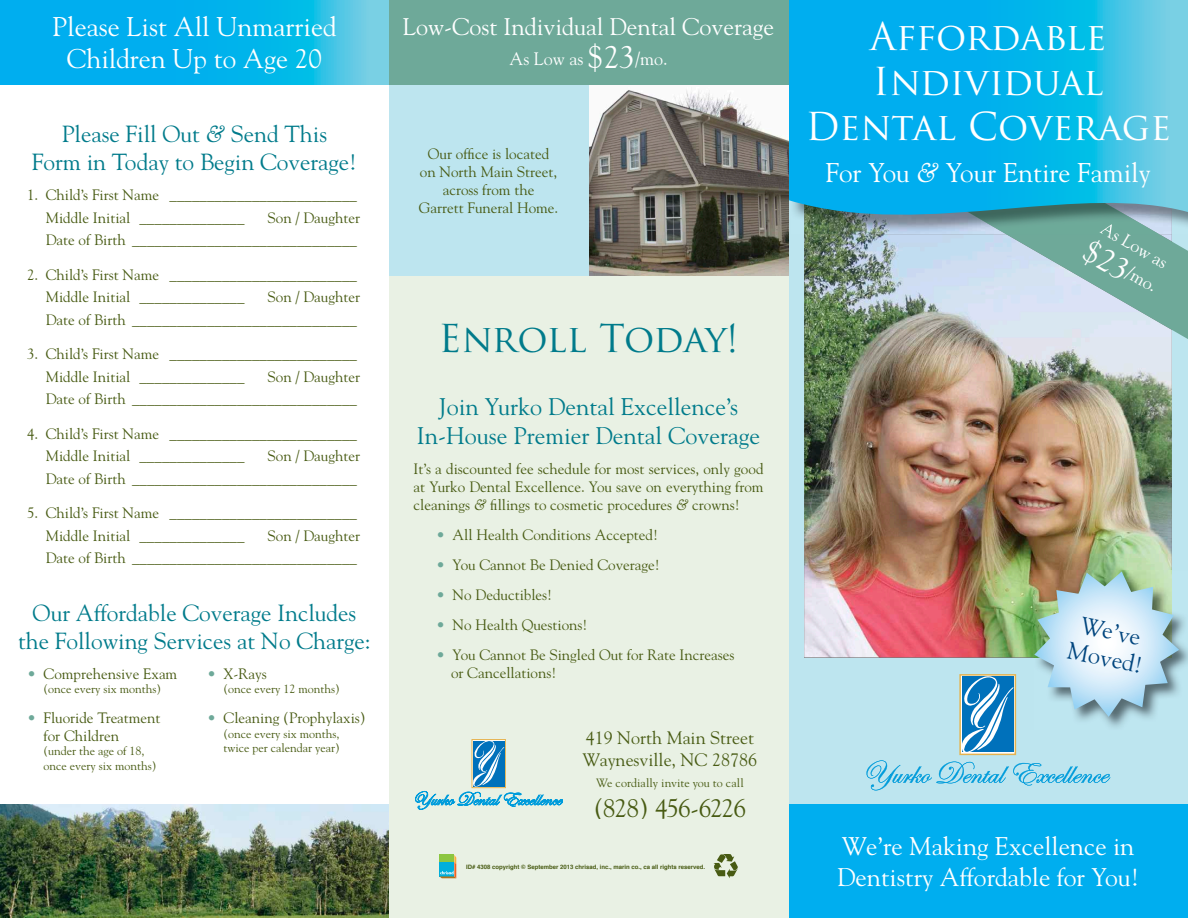
<style>
.page{position:relative;width:1188px;height:918px;background:#fff}
.page>*{position:absolute;margin:0;border:0;box-sizing:border-box;transform-origin:0 0}
.t1{font:37.5px/45px "Trajan Pro";color:#fff;text-align:center}
.t2{font:37.5px "Trajan Pro";letter-spacing:-.02em;color:#007b8b}
.t3{font:27px/32.4px "Goudy";color:#fff;text-align:center}
.t4{font:25.5px/30.6px "Goudy";color:#fff}
.t5{font:25.5px "Goudy";letter-spacing:-.045em;color:#485b13}
.t6{font:24px/28.8px "Goudy";color:#007b8b;text-align:center}
.t7{font:24px "Goudy";color:#fff}
.t8{font:24px/27px "Goudy";color:#00457e;text-align:center}
.t9{font:23.25px/27.9px "Goudy";color:#007b8b;text-align:center}
.t10{font:18px/21.6px "Goudy";color:#485b13}
.t11{font:18px/25.5px "Goudy";color:#fff}
.t12{font:15px/22.5px "Goudy";color:#485b13}
.t13{font:12px/14.4px "Goudy";color:#485b13}
.t14{font:700 6px "Helvetica";color:#485b13}
.s1{font-size:31.5px}
.s2{font-style:italic}
.s3{color:#6ea999}
</style>
<div class="page">
<div style="left:788px;top:0;width:400px;height:805px;background:#bde5ef"></div>
<img style="left:804px;top:234px;width:368px;height:423px">
<svg style="left:941px;top:234px;width:247px;height:105px;background:#adcace"></svg>
<div style="left:788px;top:805px;width:400px;height:113px;background:#00aeef"></div>
<img style="left:804px;top:221px;width:368px;height:13px">
<img style="left:941px;top:221px;width:218px;height:13px">
<img style="left:1099px;top:221px;width:30px;height:13px">
<svg style="left:788px;top:0;width:400px;height:221px;background:#19b3e5"></svg>
<div style="left:389px;top:276px;width:399px;height:642px;background:#e9f1e4"></div>
<img style="left:588px;top:85px;width:200px;height:191px">
<div style="left:389px;top:0;width:399px;height:85px;background:#6ea999"></div>
<svg style="left:0;top:0;width:389px;height:85px;background:#11b5eb"></svg>
<div style="left:389px;top:85px;width:199px;height:191px;background:#bde5ef"></div>
<svg style="left:439px;top:855px;width:17px;height:23px"></svg>
<svg style="left:713px;top:854px;width:25px;height:24px"></svg>
<svg style="left:415px;top:739px;width:148px;height:71px"></svg>
<img style="left:1179px;top:616px;width:9px;height:52px">
<img style="left:866px;top:572px;width:313px;height:218px">
<img style="left:0;top:805px;width:389px;height:113px">
<h2 class="t3" style="left:52px;top:10px;width:286px">Please List All Unmarried<br>Children Up to Age 20</h2>
<h3 class="t7" style="left:403px;top:12px;width:373px">Low-Cost Individual Dental Coverage</h3>
<p class="t11" style="left:509px;top:46px;width:160px">As Low as <span class="s1">$23</span>/mo.</p>
<h3 class="t9" style="left:32px;top:120px;width:327px">Please Fill Out <span class="s2">&amp;</span> Send This<br>Form in Today to Begin Coverage!</h3>
<p class="t12" style="left:419px;top:144px;width:141px;line-height:18px;text-align:center">Our office is located on North Main Street, across from the<br>Garrett Funeral Home.</p>
<p class="t12" style="left:46px;top:184px;width:313px;text-indent:-19px">1. Child’s First Name _________________________<br>Middle Initial ______________</p>
<p class="t12" style="left:46px;top:206px;width:316px;text-align:right">Son / Daughter<br>Date of Birth ______________________________</p>
<p class="t12" style="left:46px;top:263px;width:313px;text-indent:-19px">2. Child’s First Name _________________________<br>Middle Initial ______________</p>
<p class="t12" style="left:46px;top:286px;width:316px;text-align:right">Son / Daughter<br>Date of Birth ______________________________</p>
<p class="t12" style="left:46px;top:343px;width:313px;text-indent:-19px">3. Child’s First Name _________________________<br>Middle Initial ______________</p>
<h1 class="t2" style="left:439px;top:315px;width:302px">Enroll Today!</h1>
<p class="t12" style="left:46px;top:365px;width:316px;text-align:right">Son / Daughter<br>Date of Birth ______________________________</p>
<p class="t12" style="left:46px;top:422px;width:313px;text-indent:-19px">4. Child’s First Name _________________________<br>Middle Initial ______________</p>
<h3 class="t6" style="left:417px;top:392px;width:345px">Join Yurko Dental Excellence’s<br>In-House Premier Dental Coverage</h3>
<p class="t12" style="left:414px;top:460px;width:351px;line-height:18px;text-align:justify">It’s a discounted fee schedule for most services, only good at Yurko Dental Excellence. You save on everything from cleanings <span class="s2">&amp;</span> fillings to cosmetic procedures <span class="s2">&amp;</span> crowns!</p>
<p class="t12" style="left:436px;top:524px;width:223px"><span class="s3">•</span> All Health Conditions Accepted!</p>
<p class="t12" style="left:436px;top:554px;width:225px"><span class="s3">•</span> You Cannot Be Denied Coverage!</p>
<p class="t12" style="left:436px;top:584px;width:118px"><span class="s3">•</span> No Deductibles!</p>
<p class="t12" style="left:436px;top:614px;width:153px"><span class="s3">•</span> No Health Questions!</p>
<p class="t12" style="left:436px;top:644px;width:300px"><span class="s3">•</span> You Cannot Be Singled Out for Rate Increases</p>
<p class="t12" style="left:46px;top:445px;width:316px;text-align:right">Son / Daughter<br>Date of Birth ______________________________</p>
<p class="t12" style="left:46px;top:502px;width:313px;text-indent:-19px">5. Child’s First Name _________________________<br>Middle Initial ______________</p>
<p class="t12" style="left:46px;top:524px;width:316px;text-align:right">Son / Daughter<br>Date of Birth ______________________________</p>
<h3 class="t9" style="left:18px;top:598px;width:354px">Our Affordable Coverage Includes the Following Services at No Charge:</h3>
<p class="t12" style="left:207px;top:662px;width:61px"><span class="s3">•</span> X-Rays</p>
<p class="t13" style="left:224px;top:682px;width:118px">(once every 12 months)</p>
<p class="t12" style="left:207px;top:707px;width:160px"><span class="s3">•</span> Cleaning (Prophylaxis)</p>
<p class="t13" style="left:224px;top:726px;width:118px">(once every six months, twice per calendar year)</p>
<p class="t12" style="left:27px;top:662px;width:152px"><span class="s3">•</span> Comprehensive Exam</p>
<p class="t12" style="left:451px;top:662px;width:107px">or Cancellations!</p>
<p class="t13" style="left:44px;top:681px;width:119px">(once every six months)</p>
<p class="t12" style="left:44px;top:709px;width:119px;line-height:18px;text-indent:-17px"><span class="s3">•</span> Fluoride Treatment for Children</p>
<p class="t13" style="left:44px;top:744px;width:114px">(under the age of 18, once every six months)</p>
<p class="t10" style="left:583px;top:727px;width:176px">419 North Main Street<br>Waynesville, NC 28786</p>
<p class="t13" style="left:596px;top:775px;width:149px">We cordially invite you to call</p>
<h3 class="t5" style="left:594px;top:792px;width:154px">(828) 456-6226</h3>
<p class="t14" style="left:466px;top:862px;width:240px">ID# 4308 copyright © September 2013 chrisad, inc., marin co., ca all rights reserved.</p>
<h1 class="t1" style="left:805px;top:14px;width:367px">Affordable<br>Individual<br>Dental Coverage</h1>
<h2 class="t3" style="left:826px;top:156px;width:327px">For You <span class="s2">&amp;</span> Your Entire Family</h2>
<p class="t11" style="left:1106px;top:214px;width:81px;rotate:30deg">As Low as <span class="s1">$23</span>/mo.</p>
<h3 class="t8" style="left:1077px;top:610px;width:77px;rotate:12deg">We’ve<br>Moved!</h3>
<h3 class="t4" style="left:837px;top:831px;width:303px">We’re Making Excellence in<br>Dentistry Affordable for You!</h3>
</div>
